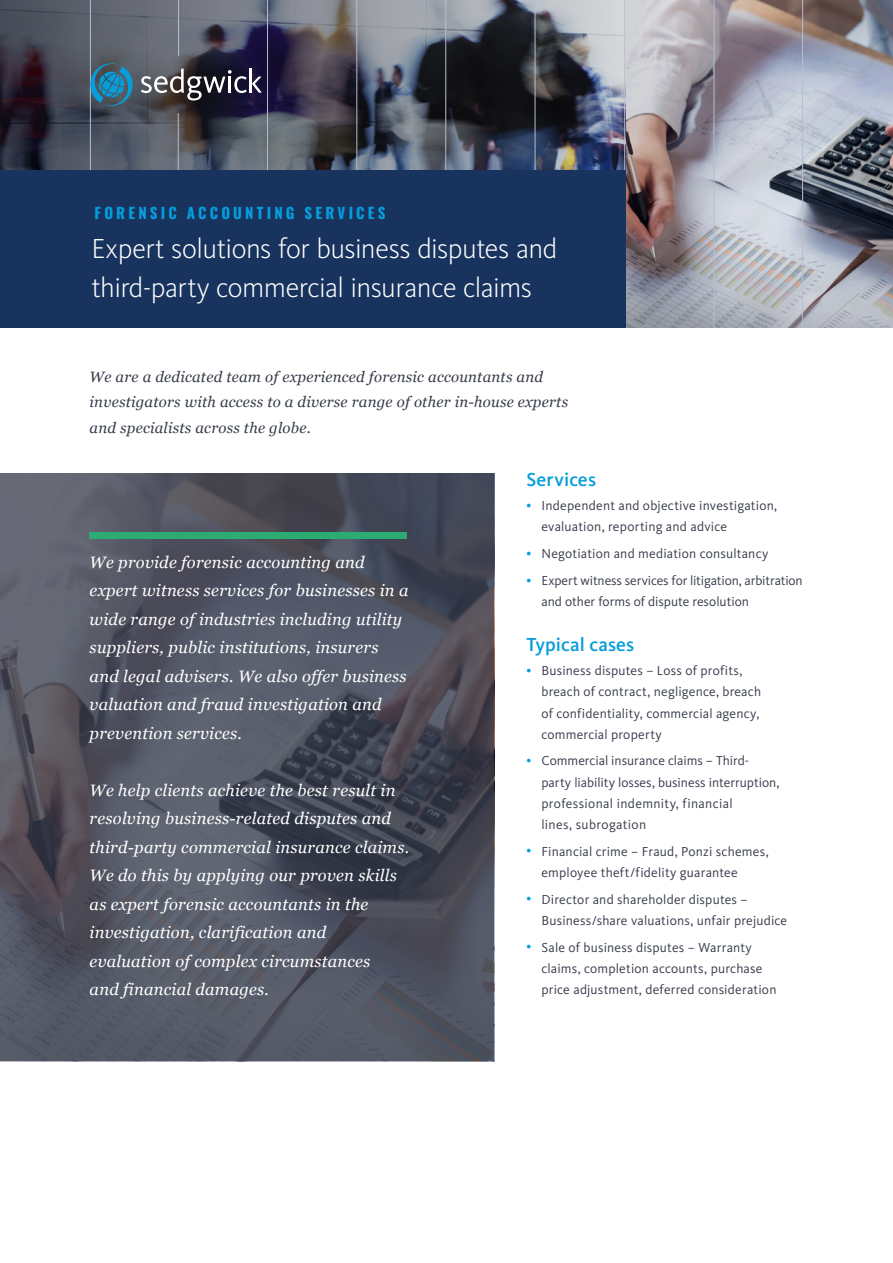
<style>
.page{position:relative;width:893px;height:1263px;background:#fff}
.page>*{position:absolute;margin:0;border:0;box-sizing:border-box;transform-origin:0 0}
.t1{font:300 28.5px/39px "Kievit OT";letter-spacing:-.02em;color:#fff}
.t2{font:500 19.5px "Kievit OT";letter-spacing:.005em;color:#069ddc}
.t3{font:italic 16.5px/28.5px "Georgia";letter-spacing:.015em;color:#fff}
.t4{font:italic 15px/25.5px "Georgia";letter-spacing:.015em;color:#373c4b}
.t5{font:700 15px "Oswald";letter-spacing:.21em;color:#069ddc}
.t6{font:13.5px/21px "Kievit OT";letter-spacing:.01em;color:#373c4b}
.s1{font-weight:500;font-size:12px;color:#069ddc}
</style>
<div class="page">
<img style="left:0;top:0;width:893px;height:328px">
<hr style="left:90px;top:0;width:1px;height:328px;background:#b3bfd1">
<hr style="left:178px;top:113px;width:1px;height:215px;background:#b3bfd1">
<hr style="left:267px;top:0;width:1px;height:328px;background:#b3bfd1">
<hr style="left:357px;top:0;width:1px;height:328px;background:#b3bfd1">
<hr style="left:445px;top:0;width:1px;height:328px;background:#b3bfd1">
<hr style="left:535px;top:0;width:1px;height:328px;background:#b3bfd1">
<hr style="left:624px;top:0;width:1px;height:328px;background:#b3bfd1">
<hr style="left:714px;top:0;width:1px;height:328px;background:#b3bfd1">
<hr style="left:802px;top:0;width:1px;height:328px;background:#b3bfd1">
<hr style="left:178px;top:0;width:1px;height:56px;background:#b3bfd1">
<div style="left:0;top:170px;width:625px;height:158px;background:#17335e"></div>
<svg style="left:87px;top:61px;width:175px;height:47px;background:#465363"></svg>
<svg style="left:0;top:473px;width:493px;height:588px;background:#505260"></svg>
<div style="left:90px;top:532px;width:317px;height:7px;background:#2cac73"></div>
<p class="t5" style="left:95px;top:205px;width:292px">FORENSIC ACCOUNTING SERVICES</p>
<h1 class="t1" style="left:91px;top:229px;width:468px">Expert solutions for business disputes and third-party commercial insurance claims</h1>
<p class="t4" style="left:90px;top:364px;width:480px">We are a dedicated team of experienced forensic accountants and investigators with access to a diverse range of other in-house experts and specialists across the globe.</p>
<p class="t3" style="left:90px;top:548px;width:320px">We provide forensic accounting and expert witness services for businesses in a wide range of industries including utility suppliers, public institutions, insurers and legal advisers. We also offer business valuation and fraud investigation and prevention services.</p>
<p class="t3" style="left:90px;top:776px;width:321px">We help clients achieve the best result in resolving business-related disputes and third-party commercial insurance claims.<br>We do this by applying our proven skills as expert forensic accountants in the investigation, clarification and evaluation of complex circumstances<br>and financial damages.</p>
<h2 class="t2" style="left:526px;top:468px;width:71px">Services</h2>
<p class="t6" style="left:541px;top:495px;width:237px;text-indent:-15px"><span class="s1">•</span> Independent and objective investigation, evaluation, reporting and advice</p>
<p class="t6" style="left:526px;top:543px;width:244px"><span class="s1">•</span> Negotiation and mediation consultancy</p>
<p class="t6" style="left:541px;top:570px;width:263px;text-indent:-15px"><span class="s1">•</span> Expert witness services for litigation, arbitration and other forms of dispute resolution</p>
<h2 class="t2" style="left:526px;top:633px;width:109px">Typical cases</h2>
<p class="t6" style="left:541px;top:660px;width:221px;text-indent:-15px"><span class="s1">•</span> Business disputes – Loss of profits, breach of contract, negligence, breach of confidentiality, commercial agency, commercial property</p>
<p class="t6" style="left:541px;top:750px;width:240px;text-indent:-15px"><span class="s1">•</span> Commercial insurance claims – Third&shy;party liability losses, business interruption, professional indemnity, financial<br>lines, subrogation</p>
<p class="t6" style="left:541px;top:840px;width:229px;text-indent:-15px"><span class="s1">•</span> Financial crime – Fraud, Ponzi schemes, employee theft/fidelity guarantee</p>
<p class="t6" style="left:541px;top:888px;width:247px;text-indent:-15px"><span class="s1">•</span> Director and shareholder disputes –<br>Business/share valuations, unfair prejudice</p>
<p class="t6" style="left:541px;top:936px;width:237px;text-indent:-15px"><span class="s1">•</span> Sale of business disputes – Warranty claims, completion accounts, purchase price adjustment, deferred consideration</p>
</div>
